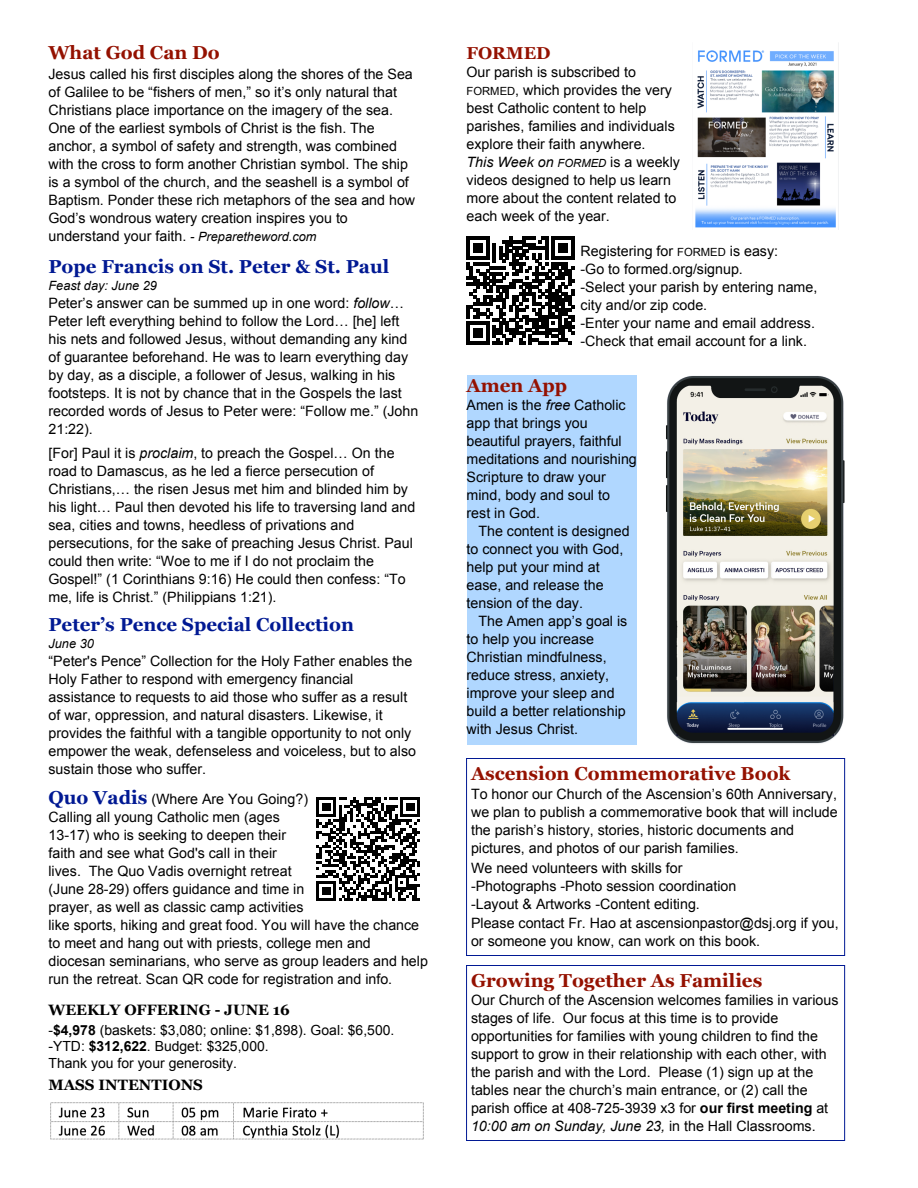
<style>
.page{position:relative;width:918px;height:1188px;background:#fff}
.page>*{position:absolute;margin:0;border:0;box-sizing:border-box;transform-origin:0 0}
.t1{font:700 18.75px "Georgia";color:#941100}
.t2{font:700 18.75px "Georgia";color:#011993}
.t3{font:700 17.25px "Georgia";color:#941100}
.t4{font:700 15px "Georgia";color:#000}
.t5{font:14.25px/18px "Arial";color:#000}
.t6{font:13.95px/16.5px "Arial";color:#000}
.t7{font:italic 12.75px "Arial";color:#000}
.s1{font-style:italic;font-size:12.75px}
.s2{font-style:italic}
.s3{font-family:"Georgia";font-weight:700;font-size:18.75px;color:#011993}
.s4{font-weight:700}
.s5{font-size:11.25px}
.s6{font-style:italic;font-size:11.25px}
</style>
<div class="page">
<div style="left:466px;top:758px;width:379px;height:198px;border:1px solid #011993"></div>
<div style="left:466px;top:965px;width:379px;height:176px;border:1px solid #011993"></div>
<svg style="left:316px;top:797px;width:104px;height:104px"></svg>
<div style="left:467px;top:375px;width:170px;height:371px;background:#b0d7ff"></div>
<img style="left:50px;top:1102px;width:374px;height:38px">
<img style="left:695px;top:50px;width:141px;height:178px">
<svg style="left:467px;top:237px;width:108px;height:108px"></svg>
<img style="left:666px;top:376px;width:179px;height:368px">
<h1 class="t1" style="left:49px;top:42px;width:173px">What God Can Do</h1>
<p class="t5" style="left:49px;top:65px;width:368px">Jesus called his first disciples along the shores of the Sea of Galilee to be “fishers of men,” so it’s only natural that Christians place importance on the imagery of the sea.<br>One of the earliest symbols of Christ is the fish. The anchor, a symbol of safety and strength, was combined with the cross to form another Christian symbol. The ship is a symbol of the church, and the seashell is a symbol of Baptism. Ponder these rich metaphors of the sea and how God’s wondrous watery creation inspires you to understand your faith. <span class="s1">- Preparetheword.com</span></p>
<h1 class="t2" style="left:49px;top:256px;width:342px">Pope Francis on St. Peter &amp; St. Paul</h1>
<p class="t7" style="left:49px;top:278px;width:110px">Feast day: June 29</p>
<p class="t5" style="left:49px;top:294px;width:371px">Peter’s answer can be summed up in one word: <span class="s2">follow</span>… Peter left everything behind to follow the Lord… [he] left his nets and followed Jesus, without demanding any kind of guarantee beforehand. He was to learn everything day by day, as a disciple, a follower of Jesus, walking in his footsteps. It is not by chance that in the Gospels the last recorded words of Jesus to Peter were: “Follow me.” (John 21:22).</p>
<p class="t5" style="left:49px;top:444px;width:368px">[For] Paul it is <span class="s2">proclaim</span>, to preach the Gospel… On the road to Damascus, as he led a fierce persecution of Christians,… the risen Jesus met him and blinded him by his light… Paul then devoted his life to traversing land and sea, cities and towns, heedless of privations and persecutions, for the sake of preaching Jesus Christ. Paul could then write: “Woe to me if I do not proclaim the Gospel!” (1 Corinthians 9:16) He could then confess: “To me, life is Christ.” (Philippians 1:21).</p>
<h1 class="t2" style="left:49px;top:614px;width:307px">Peter’s Pence Special Collection</h1>
<p class="t7" style="left:49px;top:636px;width:47px">June 30</p>
<p class="t5" style="left:49px;top:652px;width:369px">“Peter's Pence” Collection for the Holy Father enables the Holy Father to respond with emergency financial assistance to requests to aid those who suffer as a result of war, oppression, and natural disasters. Likewise, it provides the faithful with a tangible opportunity to not only empower the weak, defenseless and voiceless, but to also sustain those who suffer.</p>
<p class="t5" style="left:49px;top:790px;width:381px"><span class="s3">Quo Vadis</span> (Where Are You Going?)<br>Calling all young Catholic men (ages<br>13-17) who is seeking to deepen their<br>faith and see what God's call in their<br>lives. The Quo Vadis overnight retreat<br>(June 28-29) offers guidance and time in<br>prayer, as well as classic camp activities<br>like sports, hiking and great food. You will have the chance to meet and hang out with priests, college men and diocesan seminarians, who serve as group leaders and help run the retreat. Scan QR code for registration and info.</p>
<p class="t4" style="left:49px;top:1001px;width:243px">WEEKLY OFFERING - JUNE 16</p>
<p class="t6" style="left:49px;top:1021px;width:347px">-<span class="s4">$4,978</span> (baskets: $3,080; online: $1,898). Goal: $6,500. -YTD: <span class="s4">$312,622</span>. Budget: $325,000.<br>Thank you for your generosity.</p>
<p class="t4" style="left:49px;top:1076px;width:156px">MASS INTENTIONS</p>
<p class="t3" style="left:467px;top:44px;width:85px">FORMED</p>
<p class="t5" style="left:467px;top:64px;width:215px">Our parish is subscribed to<br><span class="s5">FORMED</span>, which provides the very best Catholic content to help parishes, families and individuals explore their faith anywhere.<br><span class="s2">This Week on</span> <span class="s6">FORMED</span> is a weekly videos designed to help us learn more about the content related to each week of the year.</p>
<p class="t5" style="left:581px;top:242px;width:238px">Registering for <span class="s5">FORMED</span> is easy:<br>-Go to formed.org/signup.<br>-Select your parish by entering name, city and/or zip code.<br>-Enter your name and email address. -Check that email account for a link.</p>
<h1 class="t1" style="left:467px;top:375px;width:102px">Amen App</h1>
<p class="t5" style="left:467px;top:396px;width:172px">Amen is the <span class="s2">free</span> Catholic app that brings you beautiful prayers, faithful meditations and nourishing<br>Scripture to draw your mind, body and soul to rest in God.</p>
<p class="t5" style="left:467px;top:522px;width:165px;text-indent:12px">The content is designed to connect you with God, help put your mind at ease, and release the tension of the day.</p>
<p class="t5" style="left:467px;top:612px;width:162px;text-indent:12px">The Amen app’s goal is to help you increase<br>Christian mindfulness, reduce stress, anxiety, improve your sleep and build a better relationship with Jesus Christ.</p>
<h1 class="t1" style="left:471px;top:762px;width:321px">Ascension Commemorative Book</h1>
<p class="t5" style="left:471px;top:785px;width:368px">To honor our Church of the Ascension’s 60th Anniversary, we plan to publish a commemorative book that will include the parish’s history, stories, historic documents and pictures, and photos of our parish families.</p>
<p class="t5" style="left:471px;top:859px;width:267px">We need volunteers with skills for -Photographs -Photo session coordination -Layout &amp; Artworks -Content editing.</p>
<p class="t5" style="left:471px;top:914px;width:369px">Please contact Fr. Hao at ascensionpastor@dsj.org if you, or someone you know, can work on this book.</p>
<h1 class="t1" style="left:471px;top:969px;width:293px">Growing Together As Families</h1>
<p class="t5" style="left:471px;top:991px;width:369px">Our Church of the Ascension welcomes families in various stages of life. Our focus at this time is to provide opportunities for families with young children to find the support to grow in their relationship with each other, with the parish and with the Lord. Please (1) sign up at the tables near the church’s main entrance, or (2) call the parish office at 408-725-3939 x3 for <span class="s4">our first meeting</span> at <span class="s2">10:00 am on Sunday, June 23,</span> in the Hall Classrooms.</p>
</div>
